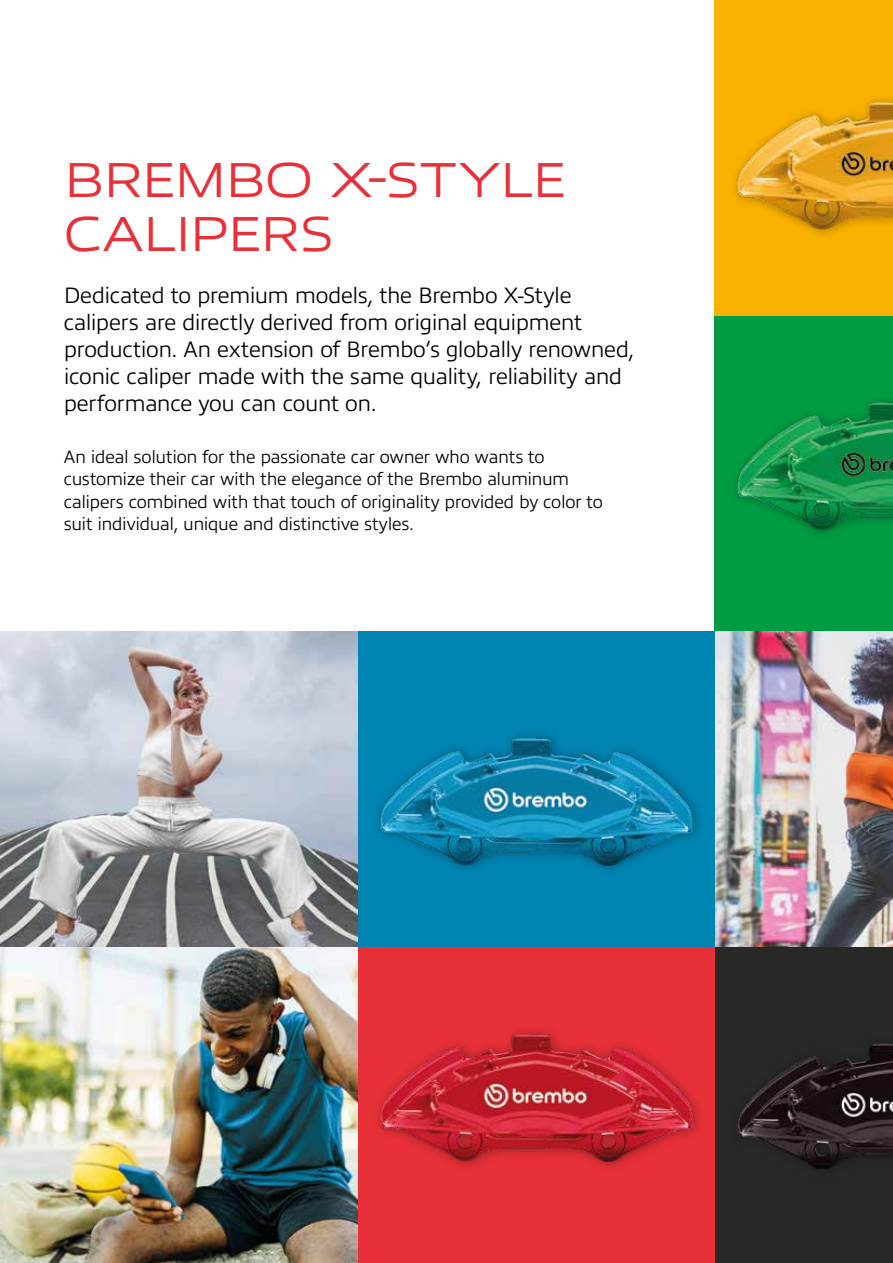
<style>
.page{position:relative;width:893px;height:1263px;background:#fff}
.page>*{position:absolute;margin:0;border:0;box-sizing:border-box;transform-origin:0 0}
.t1{font:300 49.5px/54px "Allumi Pro Extended";letter-spacing:-.03em;color:#e73037}
.t2{font:300 22.5px/27px "Allumi Pro";letter-spacing:-.02em;color:#000}
.t3{font:300 18px/22.5px "Allumi Pro";letter-spacing:-.02em;color:#000}
</style>
<div class="page">
<div style="left:714px;top:0;width:179px;height:316px;background:#fab200"></div>
<div style="left:714px;top:316px;width:179px;height:315px;background:#009c43"></div>
<img style="left:714px;top:631px;width:179px;height:316px">
<div style="left:714px;top:947px;width:179px;height:316px;background:#282827"></div>
<div style="left:357px;top:631px;width:357px;height:316px;background:#0084b1"></div>
<div style="left:357px;top:947px;width:357px;height:316px;background:#e73037"></div>
<img style="left:0;top:631px;width:357px;height:632px">
<img style="left:734px;top:98px;width:159px;height:137px">
<img style="left:357px;top:1001px;width:342px;height:190px">
<img style="left:736px;top:400px;width:157px;height:134px">
<img style="left:357px;top:705px;width:342px;height:190px">
<img style="left:714px;top:1010px;width:179px;height:190px">
<h1 class="t1" style="left:64px;top:149px;width:505px">BREMBO X-STYLE<br>CALIPERS</h1>
<p class="t2" style="left:64px;top:280px;width:572px">Dedicated to premium models, the Brembo X-Style calipers are directly derived from original equipment production. An extension of Brembo’s globally renowned, iconic caliper made with the same quality, reliability and performance you can count on.</p>
<p class="t3" style="left:64px;top:444px;width:541px">An ideal solution for the passionate car owner who wants to customize their car with the elegance of the Brembo aluminum calipers combined with that touch of originality provided by color to suit individual, unique and distinctive styles.</p>
</div>
